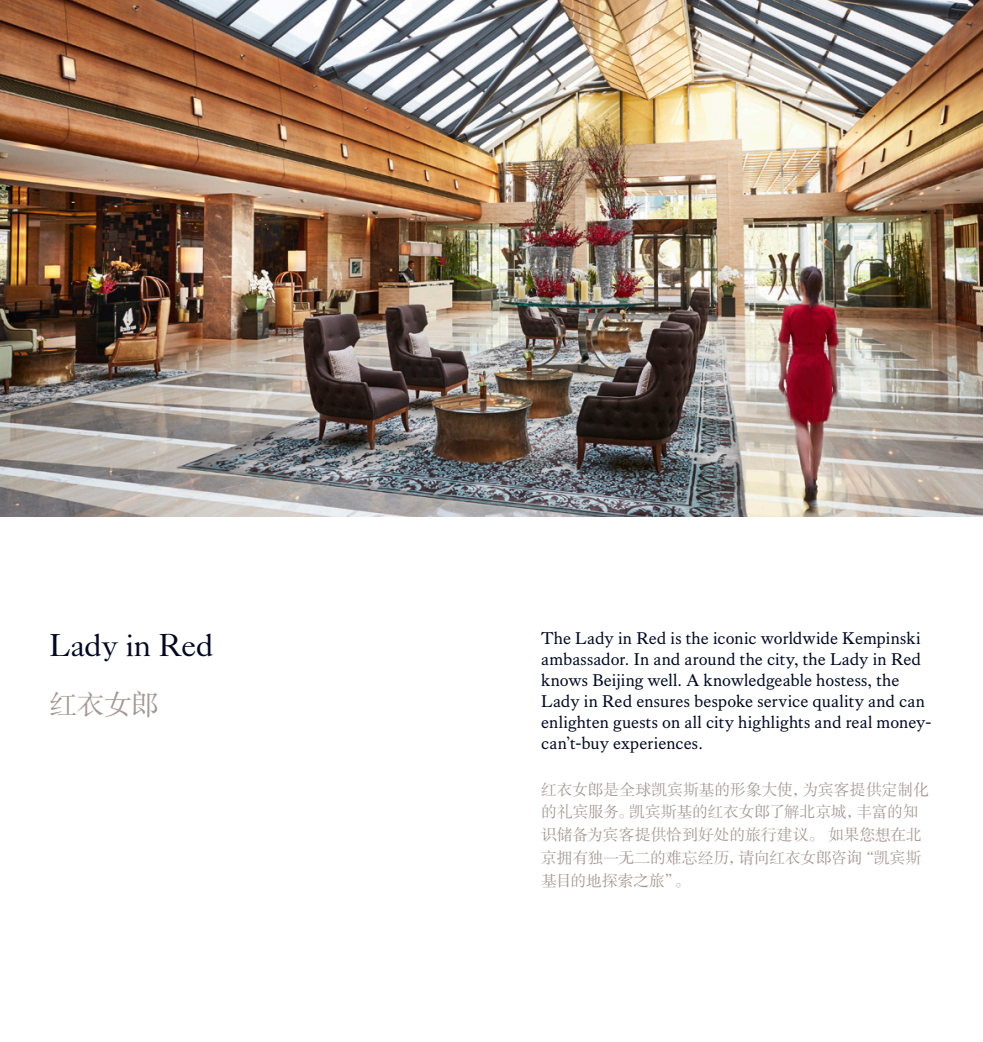
<style>
.page{position:relative;width:983px;height:1042px;background:#fff}
.page>*{position:absolute;margin:0;border:0;box-sizing:border-box;transform-origin:0 0}
.Address{font:31.5px "Kings Caslon Display";letter-spacing:-.005em;color:#000824}
.Address-2{font:28px "FZSSJW GB1 0";color:#a39694}
.Address-3{font:17.5px/21px "Kings Caslon";letter-spacing:.005em;color:#000824}
.t1{font:15.75px/22.8px "FZSSJW GB1 0";letter-spacing:-.005em;color:#a39694}
</style>
<div class="page">
<img style="left:0;top:0;width:982px;height:516px">
<p class="Address" style="left:50px;top:627px;width:165px">Lady in Red</p>
<p class="Address-2" style="left:50px;top:689px;width:111px">红衣女郎</p>
<p class="Address-3" style="left:541px;top:628px;width:392px">The Lady in Red is the iconic worldwide Kempinski ambassador. In and around the city, the Lady in Red knows Beijing well. A knowledgeable hostess, the Lady in Red ensures bespoke service quality and can enlighten guests on all city highlights and real money&shy;can’t-buy experiences.</p>
<p class="t1" style="left:541px;top:778px;width:389px">红衣女郎是全球凯宾斯基的形象大使，为宾客提供定制化的礼宾服务。凯宾斯基的红衣女郎了解北京城，丰富的知识储备为宾客提供恰到好处的旅行建议。 如果您想在北京拥有独一无二的难忘经历，请向红衣女郎咨询“凯宾斯基目的地探索之旅”。</p>
</div>
